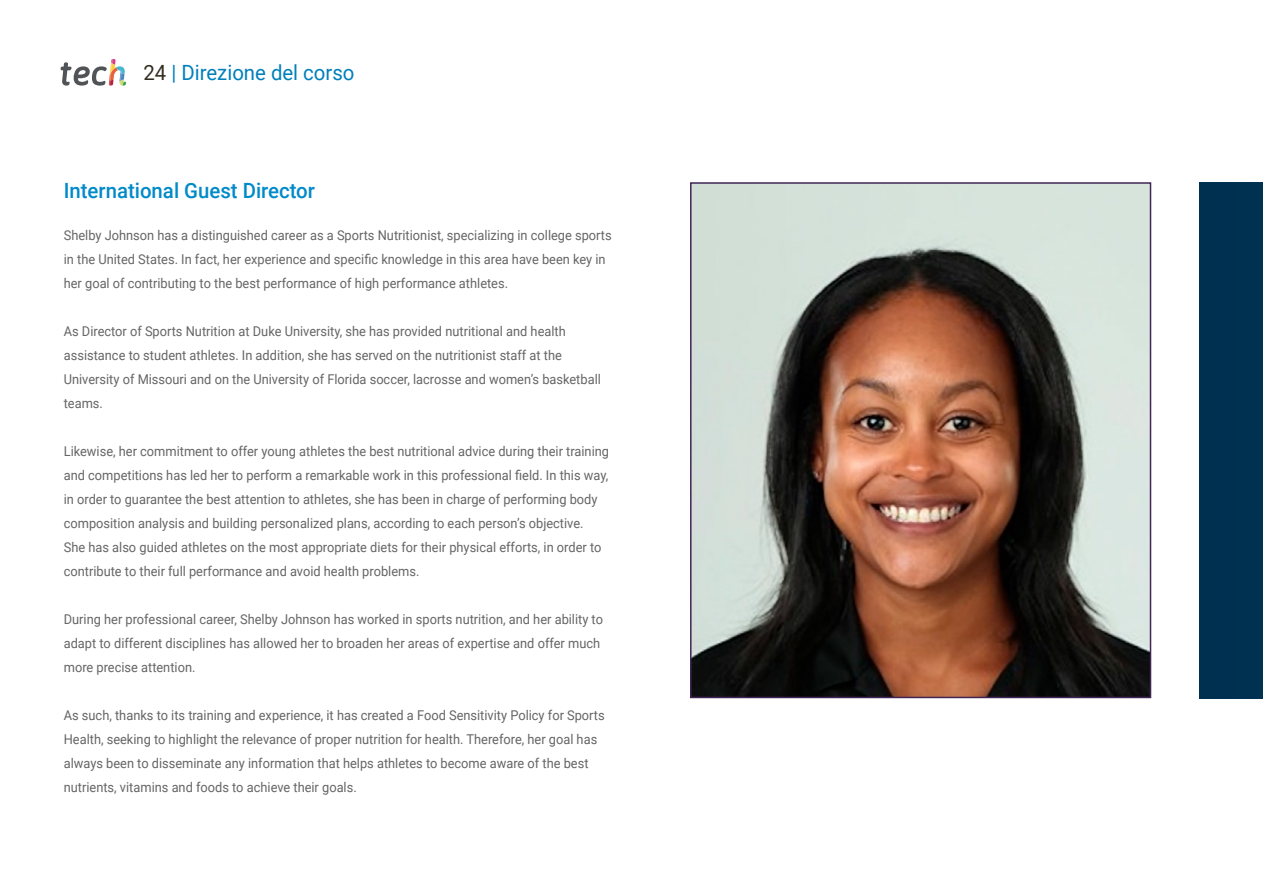
<style>
.page{position:relative;width:1263px;height:893px;background:#fff}
.page>*{position:absolute;margin:0;border:0;box-sizing:border-box;transform-origin:0 0}
.t1{font:500 21px "Roboto";color:#008aca}
.t2{font:21px "Roboto";color:#007fba}
.t3{font:13.5px/24px "Roboto";color:#656565;scale:.95 1}
.s1{color:#312e20}
</style>
<div class="page">
<div style="left:1199px;top:182px;width:64px;height:516px;background:#003051"></div>
<img style="left:693px;top:185px;width:455px;height:510px">
<div style="left:690px;top:182px;width:461px;height:516px;border:2px solid #412555"></div>
<svg style="left:61px;top:59px;width:65px;height:27px"></svg>
<h1 class="t2" style="left:144px;top:57px;width:213px"><span class="s1">24</span> | Direzione del corso</h1>
<h1 class="t1" style="left:64px;top:176px;width:253px">International Guest Director</h1>
<p class="t3" style="left:64px;top:222px;width:578px">Shelby Johnson has a distinguished career as a Sports Nutritionist, specializing in college sports in the United States. In fact, her experience and specific knowledge in this area have been key in her goal of contributing to the best performance of high performance athletes.</p>
<p class="t3" style="left:64px;top:318px;width:567px">As Director of Sports Nutrition at Duke University, she has provided nutritional and health assistance to student athletes. In addition, she has served on the nutritionist staff at the University of Missouri and on the University of Florida soccer, lacrosse and women’s basketball teams.</p>
<p class="t3" style="left:64px;top:438px;width:575px">Likewise, her commitment to offer young athletes the best nutritional advice during their training and competitions has led her to perform a remarkable work in this professional field. In this way, in order to guarantee the best attention to athletes, she has been in charge of performing body composition analysis and building personalized plans, according to each person’s objective.<br>She has also guided athletes on the most appropriate diets for their physical efforts, in order to contribute to their full performance and avoid health problems.</p>
<p class="t3" style="left:64px;top:606px;width:569px">During her professional career, Shelby Johnson has worked in sports nutrition, and her ability to adapt to different disciplines has allowed her to broaden her areas of expertise and offer much more precise attention.</p>
<p class="t3" style="left:64px;top:702px;width:571px">As such, thanks to its training and experience, it has created a Food Sensitivity Policy for Sports Health, seeking to highlight the relevance of proper nutrition for health. Therefore, her goal has always been to disseminate any information that helps athletes to become aware of the best nutrients, vitamins and foods to achieve their goals.</p>
</div>
